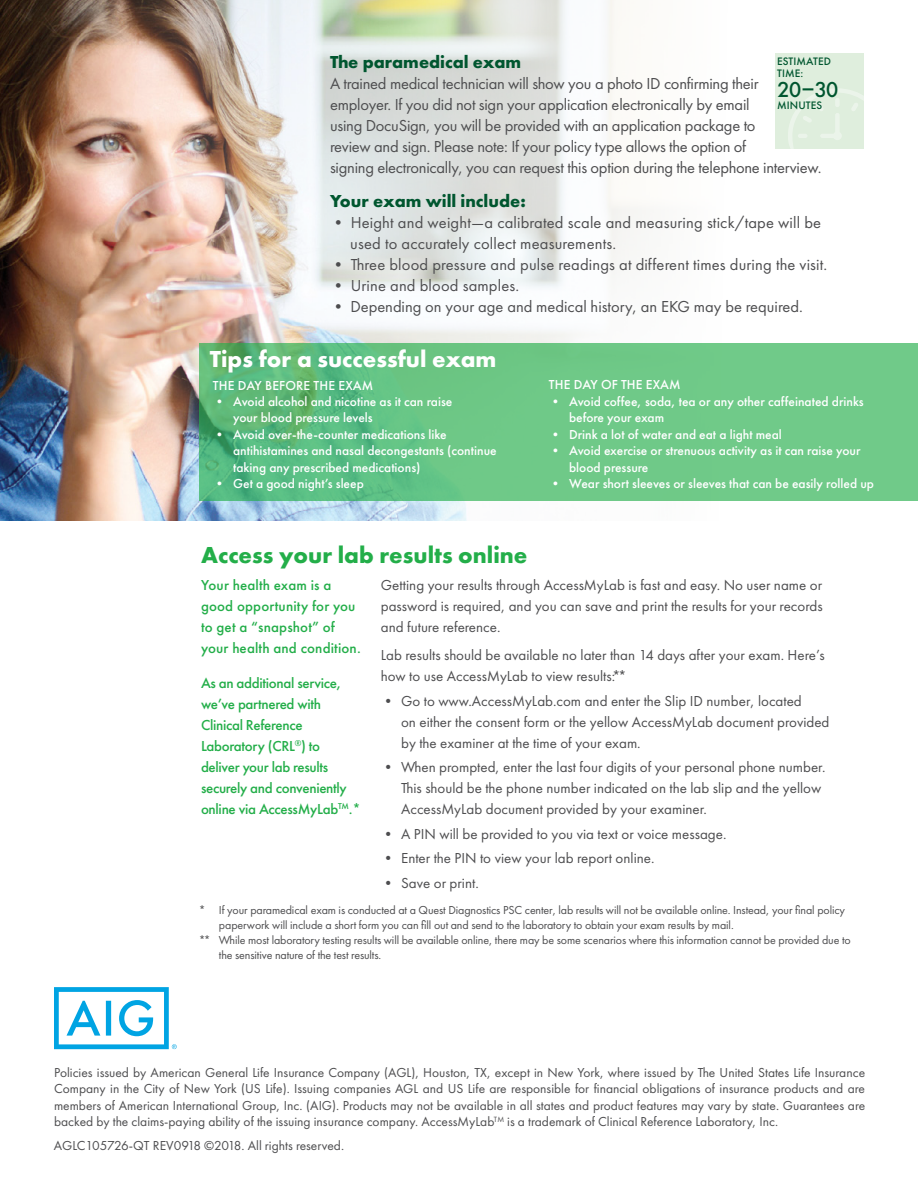
<style>
.page{position:relative;width:918px;height:1188px;background:#fff}
.page>*{position:absolute;margin:0;border:0;box-sizing:border-box;transform-origin:0 0}
.t1{font:700 24px "Futura PT";color:#23ae49}
.t2{font:700 24px "Futura PT";color:#fff}
.t3{font:500 22.5px "Futura PT";color:#00562f}
.t4{font:700 18px "Futura PT";color:#00562f}
.t5{font:16.5px/21px "Futura PT";letter-spacing:-.015em;color:#4d4d4f}
.t6{font:16.5px/21px "Futura PT";letter-spacing:.01em;color:#4d4d4f}
.t7{font:15px/21px "Futura PT";color:#4d4d4f}
.t8{font:500 15px/21px "Futura PT";letter-spacing:-.02em;color:#23ae49}
.t9{font:500 15px/21px "Futura PT";letter-spacing:.01em;color:#23ae49}
.t10{font:13.5px/16.5px "Futura PT";color:#4d4d4f;text-align:justify}
.t11{font:500 13.5px/16.5px "Futura PT";color:#fff}
.t12{font:12px "Futura PT";letter-spacing:-.01em;color:#4d4d4f}
.t13{font:500 11.25px/11.2px "Futura PT";letter-spacing:.01em;color:#00562f}
</style>
<div class="page">
<img style="left:0;top:0;width:864px;height:521px">
<svg style="left:54px;top:987px;width:123px;height:62px"></svg>
<div style="left:775px;top:54px;width:89px;height:95px;background:#dfeedd"></div>
<svg style="left:788px;top:89px;width:76px;height:66px"></svg>
<svg style="left:199px;top:343px;width:719px;height:158px;background:#68c484"></svg>
<p class="t4" style="left:330px;top:50px;width:193px">The paramedical exam</p>
<p class="t5" style="left:330px;top:73px;width:493px">A trained medical technician will show you a photo ID confirming their employer. If you did not sign your application electronically by email<br>using DocuSign, you will be provided with an application package to<br>review and sign. Please note: If your policy type allows the option of<br>signing electronically, you can request this option during the telephone interview.</p>
<p class="t4" style="left:330px;top:190px;width:197px">Your exam will include:</p>
<p class="t6" style="left:350px;top:212px;width:472px;text-indent:-20px">• Height and weight—a calibrated scale and measuring stick/tape will be used to accurately collect measurements.</p>
<p class="t6" style="left:330px;top:254px;width:499px">• Three blood pressure and pulse readings at different times during the visit.</p>
<p class="t6" style="left:330px;top:275px;width:191px">• Urine and blood samples.</p>
<p class="t5" style="left:330px;top:296px;width:474px">• Depending on your age and medical history, an EKG may be required.</p>
<p class="t13" style="left:777px;top:56px;width:56px">ESTIMATED<br>TIME:</p>
<h2 class="t3" style="left:777px;top:76px;width:63px">20–30</h2>
<p class="t13" style="left:777px;top:100px;width:47px">MINUTES</p>
<h1 class="t2" style="left:210px;top:344px;width:288px">Tips for a successful exam</h1>
<p class="t11" style="left:213px;top:377px;width:162px">THE DAY BEFORE THE EXAM</p>
<p class="t11" style="left:233px;top:393px;width:221px;text-indent:-20px">• Avoid alcohol and nicotine as it can raise your blood pressure levels</p>
<p class="t11" style="left:233px;top:426px;width:265px;text-indent:-20px">• Avoid over-the-counter medications like antihistamines and nasal decongestants (continue taking any prescribed medications)</p>
<p class="t11" style="left:213px;top:476px;width:152px">• Get a good night’s sleep</p>
<h1 class="t1" style="left:201px;top:540px;width:328px">Access your lab results online</h1>
<p class="t11" style="left:549px;top:377px;width:133px">THE DAY OF THE EXAM</p>
<p class="t11" style="left:569px;top:393px;width:296px;text-indent:-20px">• Avoid coffee, soda, tea or any other caffeinated drinks before your exam</p>
<p class="t11" style="left:549px;top:426px;width:235px">• Drink a lot of water and eat a light meal</p>
<p class="t11" style="left:569px;top:443px;width:293px;text-indent:-20px">• Avoid exercise or strenuous activity as it can raise your blood pressure</p>
<p class="t11" style="left:549px;top:476px;width:327px">• Wear short sleeves or sleeves that can be easily rolled up</p>
<p class="t9" style="left:201px;top:575px;width:161px">Your health exam is a good opportunity for you to get a “snapshot” of your health and condition.</p>
<p class="t8" style="left:201px;top:672px;width:161px">As an additional service, we’ve partnered with<br>Clinical Reference<br>Laboratory (CRL<sup>®</sup>) to deliver your lab results securely and conveniently online via AccessMyLab<sup>TM</sup>.*</p>
<p class="t7" style="left:381px;top:575px;width:443px;text-align:justify">Getting your results through AccessMyLab is fast and easy. No user name or password is required, and you can save and print the results for your records and future reference.</p>
<p class="t7" style="left:381px;top:645px;width:445px">Lab results should be available no later than 14 days after your exam. Here’s how to use AccessMyLab to view results:**</p>
<p class="t7" style="left:401px;top:690px;width:430px;text-indent:-20px">• Go to www.AccessMyLab.com and enter the Slip ID number, located<br>on either the consent form or the yellow AccessMyLab document provided by the examiner at the time of your exam.</p>
<p class="t7" style="left:401px;top:757px;width:426px;text-indent:-20px">• When prompted, enter the last four digits of your personal phone number.<br>This should be the phone number indicated on the lab slip and the yellow<br>AccessMyLab document provided by your examiner.</p>
<p class="t7" style="left:381px;top:823px;width:347px">• A PIN will be provided to you via text or voice message.</p>
<p class="t7" style="left:381px;top:848px;width:275px">• Enter the PIN to view your lab report online.</p>
<p class="t7" style="left:381px;top:872px;width:99px">• Save or print.</p>
<p class="t12" style="left:199px;top:903px;width:648px">* If your paramedical exam is conducted at a Quest Diagnostics PSC center, lab results will not be available online. Instead, your final policy</p>
<p class="t12" style="left:219px;top:918px;width:516px">paperwork will include a short form you can fill out and send to the laboratory to obtain your exam results by mail.</p>
<p class="t12" style="left:199px;top:933px;width:654px">** While most laboratory testing results will be available online, there may be some scenarios where this information cannot be provided due to</p>
<p class="t12" style="left:219px;top:948px;width:164px">the sensitive nature of the test results.</p>
<p class="t10" style="left:54px;top:1064px;width:813px">Policies issued by American General Life Insurance Company (AGL), Houston, TX, except in New York, where issued by The United States Life Insurance Company in the City of New York (US Life). Issuing companies AGL and US Life are responsible for financial obligations of insurance products and are members of American International Group, Inc. (AIG). Products may not be available in all states and product features may vary by state. Guarantees are backed by the claims-paying ability of the issuing insurance company. AccessMyLab<sup>TM</sup> is a trademark of Clinical Reference Laboratory, Inc.</p>
<p class="t10" style="left:54px;top:1137px;width:292px">AGLC105726-QT REV0918 ©2018. All rights reserved.</p>
</div>
